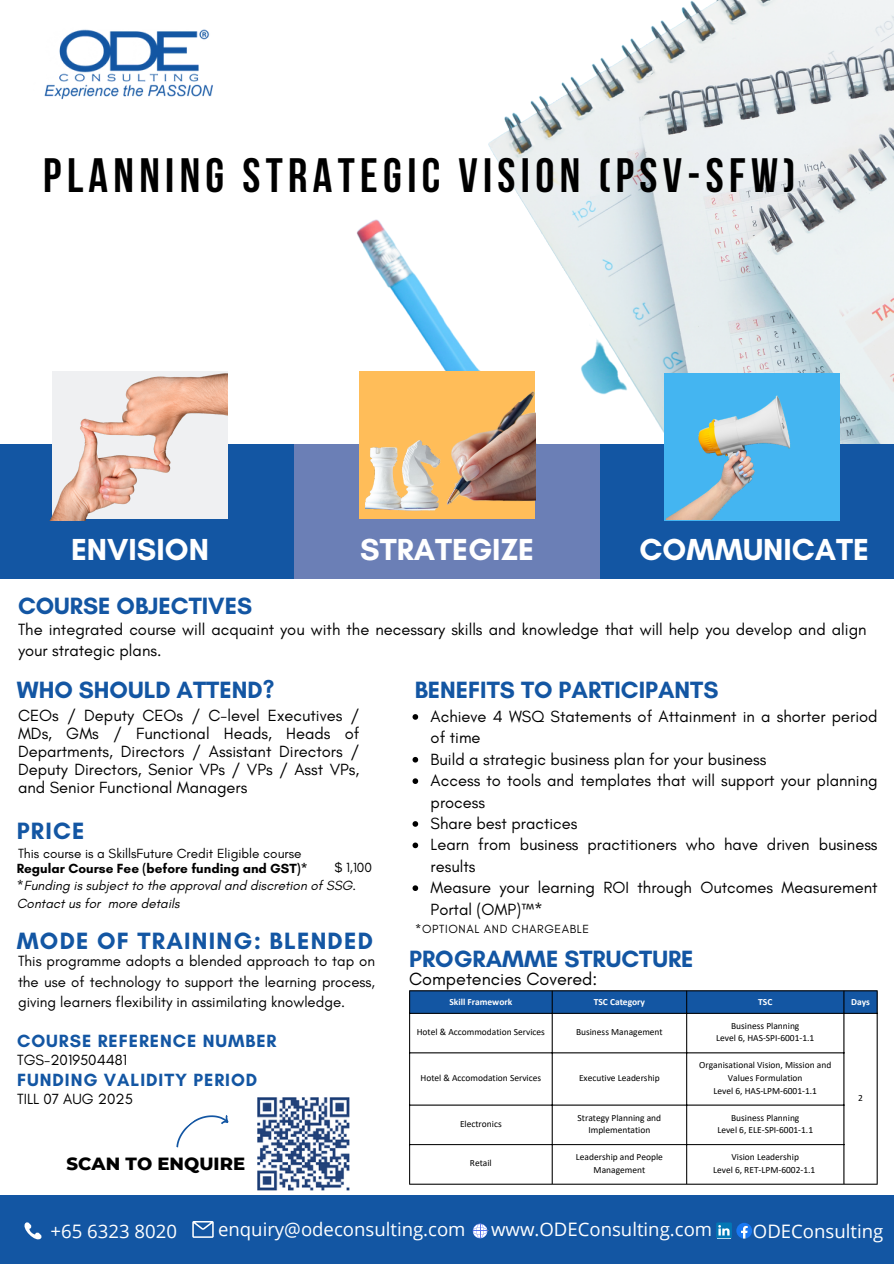
<style>
.page{position:relative;width:894px;height:1264px;background:#fff}
.page>*{position:absolute;margin:0;border:0;box-sizing:border-box;transform-origin:0 0}
.t1{font:700 48px "Bebas Neue";letter-spacing:.11em;color:#000}
.t2{font:700 30.9px "Glacial Indifference";color:#fff}
.t3{font:700 24px "Glacial Indifference";color:#1356a3}
.t4{font:700 24px "Glacial Indifference";letter-spacing:.05em;color:#1356a3}
.t5{font:18.6px "Open Sans";color:#fff}
.t6{font:700 18px "Glacial Indifference";letter-spacing:.05em;color:#1356a3}
.t7{font:18px "Glacial Indifference";color:#000}
.t8{font:800 18px "Montserrat";color:#000}
.t9{font:16.5px/21.5px "Glacial Indifference";color:#000}
.t10{font:15px/20.2px "Glacial Indifference";color:#000;text-align:justify}
.t11{font:italic 13.5px "Glacial Indifference";color:#000}
.t12{font:13.5px "Glacial Indifference";color:#000}
.t13{font:700 13.5px "Glacial Indifference";color:#000}
.t14{font:12px "Glacial Indifference";letter-spacing:.05em;color:#000}
.t15{font:9.45px/12.6px "Calibri";color:#000;text-align:center}
.t16{font:700 9.45px "Calibri";color:#fff}
</style>
<div class="page">
<img style="left:356px;top:0;width:537px;height:444px">
<div style="left:282px;top:444px;width:330px;height:135px;background:#6b7fb6"></div>
<div style="left:600px;top:444px;width:293px;height:135px;background:#1356a3"></div>
<div style="left:0;top:444px;width:293px;height:135px;background:#1356a3"></div>
<div style="left:359px;top:371px;width:176px;height:147px;background:#ffbd59"></div>
<img style="left:666px;top:371px;width:178px;height:148px">
<svg style="left:176px;top:1115px;width:53px;height:33px"></svg>
<img style="left:50px;top:373px;width:178px;height:147px">
<img style="left:44px;top:29px;width:169px;height:71px">
<div style="left:0;top:1194px;width:893px;height:69px;background:#1356a3"></div>
<svg style="left:24px;top:1222px;width:18px;height:18px"></svg>
<svg style="left:192px;top:1221px;width:22px;height:16px"></svg>
<svg style="left:472px;top:1223px;width:15px;height:15px"></svg>
<svg style="left:716px;top:1222px;width:36px;height:16px"></svg>
<img style="left:365px;top:440px;width:61px;height:71px">
<svg style="left:412px;top:714px;width:6px;height:5px"></svg>
<svg style="left:412px;top:757px;width:6px;height:5px"></svg>
<svg style="left:412px;top:778px;width:6px;height:6px"></svg>
<svg style="left:412px;top:821px;width:6px;height:5px"></svg>
<svg style="left:412px;top:842px;width:6px;height:6px"></svg>
<svg style="left:412px;top:885px;width:6px;height:6px"></svg>
<img style="left:426px;top:352px;width:109px;height:159px">
<img style="left:257px;top:1097px;width:92px;height:93px">
<div style="left:410px;top:991px;width:466px;height:21px;background:#1356a3"></div>
<hr style="left:409px;top:991px;width:1px;height:192px;background:#000">
<hr style="left:551px;top:991px;width:1px;height:192px;background:#000">
<hr style="left:686px;top:991px;width:1px;height:192px;background:#000">
<hr style="left:843px;top:991px;width:1px;height:192px;background:#000">
<hr style="left:876px;top:991px;width:1px;height:192px;background:#000">
<hr style="left:409px;top:990px;width:468px;height:1px;background:#000">
<hr style="left:409px;top:1012px;width:468px;height:1px;background:#000">
<hr style="left:409px;top:1052px;width:435px;height:1px;background:#000">
<hr style="left:409px;top:1104px;width:435px;height:1px;background:#000">
<hr style="left:409px;top:1144px;width:435px;height:1px;background:#000">
<hr style="left:409px;top:1183px;width:468px;height:1px;background:#000">
<p class="t1" style="left:43px;top:156px;width:753px">PLANNING STRATEGIC VISION (PSV-SFW)</p>
<p class="t2" style="left:71px;top:530px;width:139px">ENVISION</p>
<p class="t3" style="left:18px;top:591px;width:236px">COURSE OBJECTIVES</p>
<p class="t2" style="left:360px;top:530px;width:175px">STRATEGIZE</p>
<p class="t2" style="left:639px;top:530px;width:231px">COMMUNICATE</p>
<p class="t9" style="left:18px;top:618px;width:849px">The integrated course will acquaint you with the necessary skills and knowledge that will help you develop and align your strategic plans.</p>
<p class="t3" style="left:17px;top:675px;width:259px">WHO SHOULD ATTEND?</p>
<p class="t9" style="left:430px;top:705px;width:448px">Achieve 4 WSQ Statements of Attainment in a shorter period of time</p>
<p class="t9" style="left:430px;top:748px;width:337px">Build a strategic business plan for your business</p>
<p class="t9" style="left:430px;top:769px;width:448px">Access to tools and templates that will support your planning process</p>
<p class="t9" style="left:430px;top:812px;width:148px">Share best practices</p>
<p class="t9" style="left:430px;top:834px;width:448px">Learn from business practitioners who have driven business results</p>
<p class="t9" style="left:430px;top:876px;width:448px">Measure your learning ROI through Outcomes Measurement<br>Portal (OMP)™*</p>
<p class="t3" style="left:414px;top:675px;width:305px">BENEFITS TO PARTICIPANTS</p>
<p class="t9" style="left:18px;top:706px;width:343px;line-height:18px;text-align:justify">CEOs / Deputy CEOs / C-level Executives / MDs, GMs / Functional Heads, Heads of Departments, Directors / Assistant Directors / Deputy Directors, Senior VPs / VPs / Asst VPs, and Senior Functional Managers</p>
<p class="t3" style="left:17px;top:816px;width:69px">PRICE</p>
<p class="t13" style="left:17px;top:860px;width:292px">Regular Course Fee (before funding and GST)*</p>
<p class="t12" style="left:18px;top:845px;width:285px">This course is a SkillsFuture Credit Eligible course</p>
<p class="t11" style="left:17px;top:895px;width:164px">Contact us for more details</p>
<p class="t12" style="left:334px;top:858px;width:39px">$ 1,100</p>
<p class="t11" style="left:17px;top:877px;width:341px">*Funding is subject to the approval and discretion of SSG.</p>
<p class="t4" style="left:17px;top:926px;width:357px">MODE OF TRAINING: BLENDED</p>
<p class="t10" style="left:18px;top:951px;width:358px">This programme adopts a blended approach to tap on the use of technology to support the learning process, giving learners flexibility in assimilating knowledge.</p>
<p class="t6" style="left:17px;top:1030px;width:261px">COURSE REFERENCE NUMBER</p>
<p class="t10" style="left:17px;top:1049px;width:111px">TGS-2019504481</p>
<p class="t6" style="left:17px;top:1068px;width:241px">FUNDING VALIDITY PERIOD</p>
<p class="t10" style="left:17px;top:1088px;width:117px">TILL 07 AUG 2025</p>
<p class="t8" style="left:67px;top:1152px;width:180px">SCAN TO ENQUIRE</p>
<p class="t14" style="left:415px;top:921px;width:175px">*OPTIONAL AND CHARGEABLE</p>
<p class="t3" style="left:409px;top:944px;width:286px">PROGRAMME STRUCTURE</p>
<p class="t7" style="left:409px;top:968px;width:190px">Competencies Covered:</p>
<p class="t16" style="left:449px;top:997px;width:64px">Skill Framework</p>
<p class="t16" style="left:593px;top:997px;width:53px">TSC Category</p>
<p class="t16" style="left:758px;top:997px;width:16px">TSC</p>
<p class="t16" style="left:850px;top:997px;width:20px">Days</p>
<p class="t15" style="left:416px;top:1026px;width:130px">Hotel &amp; Accommodation Services</p>
<p class="t15" style="left:576px;top:1026px;width:88px">Business Management</p>
<p class="t15" style="left:731px;top:1020px;width:70px">Business Planning</p>
<p class="t15" style="left:716px;top:1032px;width:100px">Level 6, HAS-SPI-6001-1.1</p>
<p class="t15" style="left:420px;top:1072px;width:122px">Hotel &amp; Accomodation Services</p>
<p class="t15" style="left:579px;top:1072px;width:82px">Executive Leadership</p>
<p class="t15" style="left:699px;top:1059px;width:134px">Organisational Vision, Mission and<br>Values Formulation</p>
<p class="t15" style="left:713px;top:1084px;width:105px">Level 6, HAS-LPM-6001-1.1</p>
<p class="t15" style="left:460px;top:1118px;width:43px">Electronics</p>
<p class="t15" style="left:577px;top:1111px;width:85px">Strategy Planning and<br>Implementation</p>
<p class="t15" style="left:731px;top:1111px;width:70px">Business Planning</p>
<p class="t15" style="left:717px;top:1124px;width:97px">Level 6, ELE-SPI-6001-1.1</p>
<p class="t15" style="left:470px;top:1157px;width:23px">Retail</p>
<p class="t15" style="left:575px;top:1151px;width:88px">Leadership and People<br>Management</p>
<p class="t15" style="left:731px;top:1151px;width:69px">Vision Leadership</p>
<p class="t15" style="left:712px;top:1163px;width:104px">Level 6, RET-LPM-6002-1.1</p>
<p class="t15" style="left:857px;top:1092px;width:6px">2</p>
<p class="t5" style="left:43px;top:1217px;width:128px">+65 6323 8020</p>
<p class="t5" style="left:211px;top:1215px;width:249px">enquiry@odeconsulting.com</p>
<p class="t5" style="left:745px;top:1218px;width:132px">ODEConsulting</p>
<p class="t5" style="left:51px;top:1217px;width:128px">+65 6323 8020</p>
<p class="t5" style="left:218px;top:1215px;width:249px">enquiry@odeconsulting.com</p>
<p class="t5" style="left:752px;top:1218px;width:132px">ODEConsulting</p>
<p class="t5" style="left:483px;top:1215px;width:222px">www.ODEConsulting.com</p>
<p class="t5" style="left:491px;top:1215px;width:222px">www.ODEConsulting.com</p>
</div>
